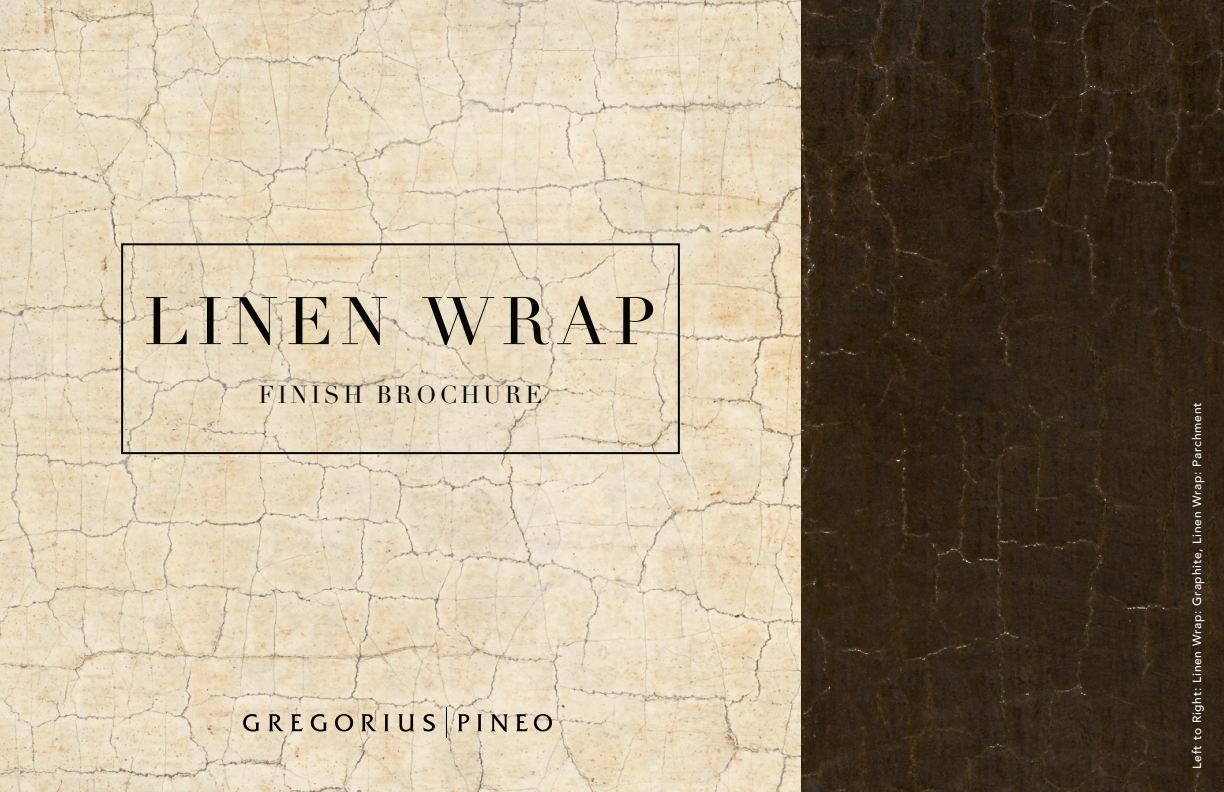
<style>
.page{position:relative;width:1224px;height:792px;background:#fff}
.page>*{position:absolute;margin:0;border:0;box-sizing:border-box;transform-origin:0 0}
.t1{font:66px "Didot";letter-spacing:.12em;color:#070805}
.t2{font:24px "Didot";letter-spacing:.14em;color:#070805}
.t3{font:500 12px "Avenir";letter-spacing:.06em;color:#fff}
</style>
<div class="page">
<img style="left:0;top:0;width:1224px;height:792px">
<div style="left:121px;top:243px;width:559px;height:211px;border:2px solid #040503"></div>
<svg style="left:243px;top:714px;width:17px;height:18px"></svg>
<svg style="left:311px;top:714px;width:16px;height:18px"></svg>
<svg style="left:335px;top:714px;width:18px;height:18px"></svg>
<svg style="left:534px;top:714px;width:18px;height:18px"></svg>
<svg style="left:384px;top:714px;width:5px;height:17px"></svg>
<svg style="left:477px;top:714px;width:5px;height:17px"></svg>
<svg style="left:423px;top:714px;width:12px;height:18px"></svg>
<svg style="left:269px;top:714px;width:15px;height:17px"></svg>
<svg style="left:361px;top:714px;width:16px;height:17px"></svg>
<svg style="left:458px;top:714px;width:11px;height:17px"></svg>
<svg style="left:291px;top:714px;width:12px;height:17px"></svg>
<svg style="left:516px;top:714px;width:12px;height:17px"></svg>
<svg style="left:398px;top:714px;width:16px;height:18px"></svg>
<svg style="left:491px;top:714px;width:17px;height:18px"></svg>
<hr style="left:446px;top:707px;width:1px;height:31px;background:#040503">
<h3 class="t1" style="left:144px;top:282px;width:514px">LINEN WRAP</h3>
<h3 class="t2" style="left:259px;top:381px;width:285px">FINISH BROCHURE</h3>
<h3 class="t3" style="left:1186px;top:769px;width:368px;rotate:-90deg">Left to Right: Linen Wrap: Graphite, Linen Wrap: Parchment</h3>
</div>
